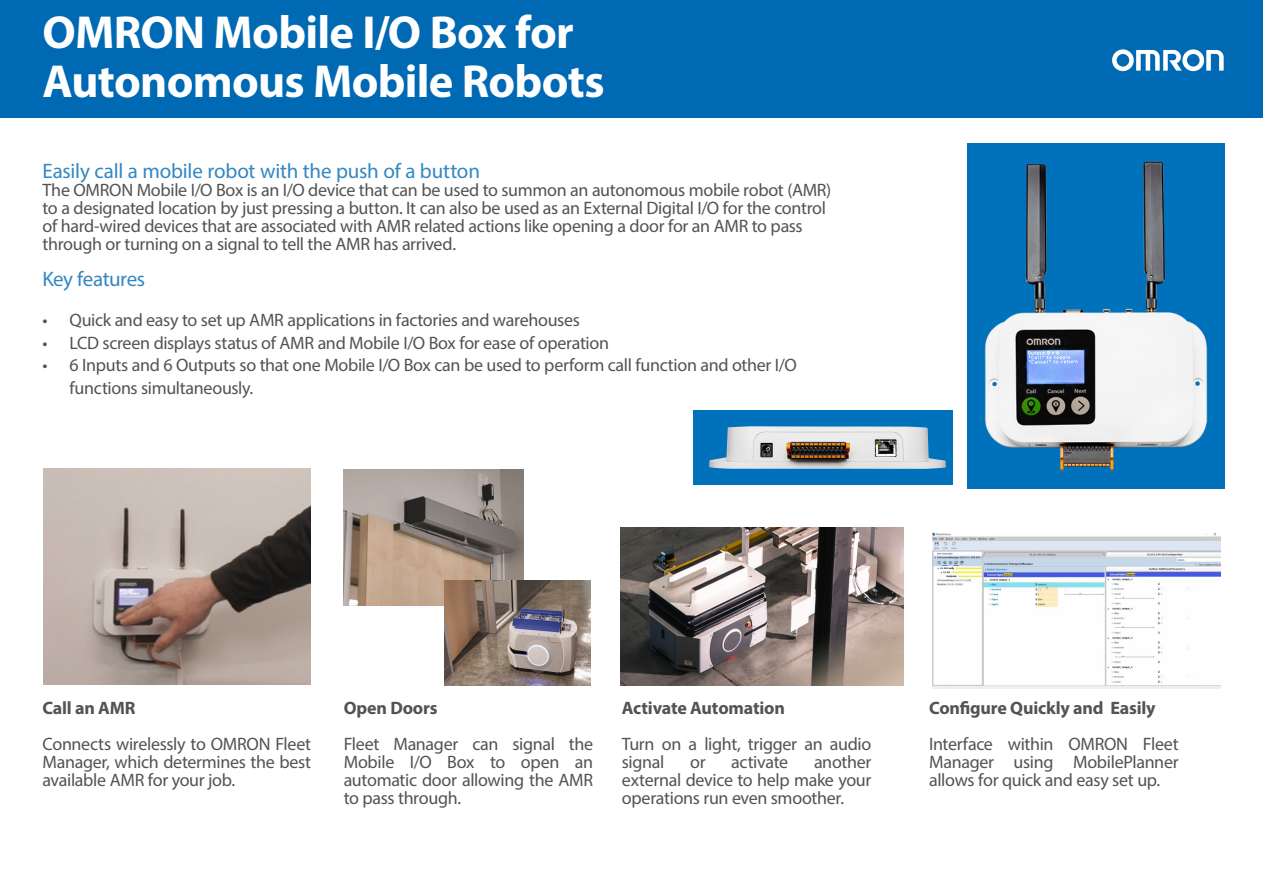
<style>
.page{position:relative;width:1263px;height:893px;background:#fff}
.page>*{position:absolute;margin:0;border:0;box-sizing:border-box;transform-origin:0 0}
.INTRO{font:700 46.5px/49.5px "Myriad Pro";letter-spacing:-.015em;color:#fff}
.body{font:21px "Myriad Pro";letter-spacing:-.01em;color:#3387c3}
.body-2{font:18px/18px "Myriad Pro";letter-spacing:-.02em;color:#535353;text-align:justify}
.body-3{font:700 18px "Myriad Pro";letter-spacing:-.01em;color:#535353}
</style>
<div class="page">
<div style="left:0;top:0;width:1263px;height:118px;background:#0069b4"></div>
<svg style="left:1112px;top:49px;width:112px;height:22px"></svg>
<img style="left:694px;top:410px;width:258px;height:74px">
<img style="left:967px;top:143px;width:257px;height:345px">
<img style="left:620px;top:527px;width:283px;height:158px">
<img style="left:344px;top:469px;width:179px;height:136px">
<img style="left:43px;top:469px;width:267px;height:216px">
<img style="left:444px;top:580px;width:146px;height:105px">
<img style="left:933px;top:533px;width:287px;height:156px">
<p class="INTRO" style="left:43px;top:6px;width:563px">OMRON Mobile I/O Box for<br>Autonomous Mobile Robots</p>
<p class="body" style="left:43px;top:157px;width:439px">Easily call a mobile robot with the push of a button</p>
<p class="body-2" style="left:43px;top:180px;width:790px;text-align:left">The OMRON Mobile I/O Box is an I/O device that can be used to summon an autonomous mobile robot (AMR) to a designated location by just pressing a button. It can also be used as an External Digital I/O for the control of hard-wired devices that are associated with AMR related actions like opening a door for an AMR to pass through or turning on a signal to tell the AMR has arrived.</p>
<p class="body" style="left:43px;top:265px;width:104px">Key features</p>
<p class="body-2" style="left:43px;top:311px;width:539px">• Quick and easy to set up AMR applications in factories and warehouses</p>
<p class="body-2" style="left:43px;top:333px;width:568px">• LCD screen displays status of AMR and Mobile I/O Box for ease of operation</p>
<p class="body-2" style="left:70px;top:353px;width:729px;line-height:22.5px;text-indent:-27px">• 6 Inputs and 6 Outputs so that one Mobile I/O Box can be used to perform call function and other I/O functions simultaneously.</p>
<p class="body-3" style="left:43px;top:696px;width:95px">Call an AMR</p>
<p class="body-2" style="left:43px;top:735px;width:270px">Connects wirelessly to OMRON Fleet Manager, which determines the best available AMR for your job.</p>
<p class="body-3" style="left:344px;top:696px;width:95px">Open Doors</p>
<p class="body-2" style="left:344px;top:735px;width:251px">Fleet Manager can signal the Mobile I/O Box to open an automatic door allowing the AMR to pass through.</p>
<p class="body-3" style="left:622px;top:696px;width:165px">Activate Automation</p>
<p class="body-2" style="left:622px;top:735px;width:251px">Turn on a light, trigger an audio signal</p>
<p class="body-2" style="left:622px;top:753px;width:251px;text-indent:192px">another external device to help make your operations run even smoother.</p>
<p class="body-2" style="left:690px;top:753px;width:17px">or</p>
<p class="body-2" style="left:731px;top:753px;width:59px">activate</p>
<p class="body-3" style="left:929px;top:696px;width:228px">Configure Quickly and Easily</p>
<p class="body-2" style="left:929px;top:735px;width:251px">Interface within OMRON Fleet Manager using MobilePlanner allows for quick and easy set up.</p>
</div>
